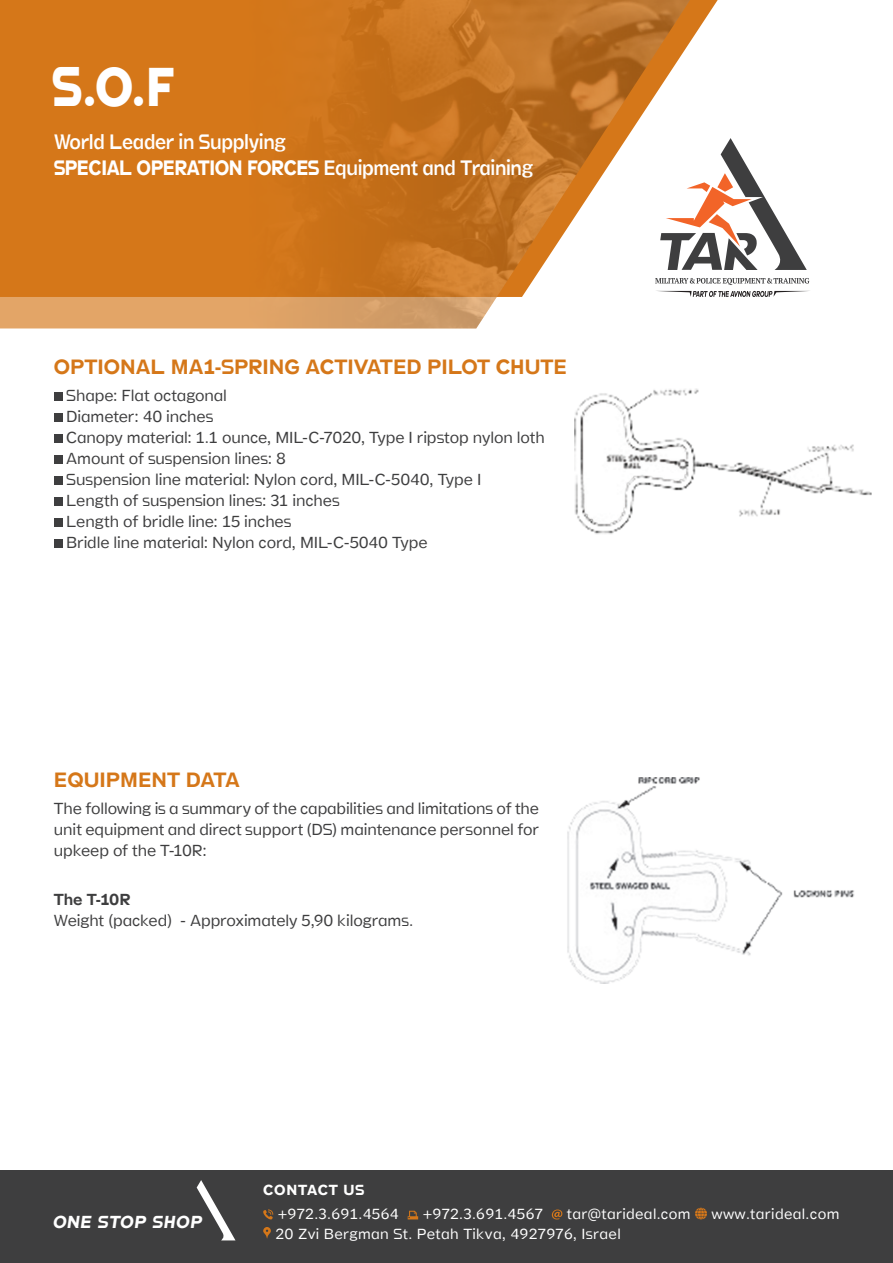
<style>
.page{position:relative;width:893px;height:1263px;background:#fff}
.page>*{position:absolute;margin:0;border:0;box-sizing:border-box;transform-origin:0 0}
.t1{font:800 55.5px "Stamen";color:#fff;scale:.9 1}
.t2{font:300 21.15px/25.5px "Stamen";letter-spacing:-.02em;color:#fff;scale:.89 1}
.t3{font:21px "Stamen";color:#d57719}
.t4{font:italic 700 17.7px "Stamen";letter-spacing:.05em;color:#fff}
.t5{font:200 16.2px/21px "Stamen";letter-spacing:-.01em;color:#3e3e3f}
.t6{font:16.2px "Stamen";letter-spacing:-.01em;color:#3e3e3f}
.t7{font:200 14.85px/19.5px "Stamen";letter-spacing:.02em;color:#fff}
.t8{font:700 14.85px "Stamen";letter-spacing:.05em;color:#fff}
.s1{font-weight:700}
</style>
<div class="page">
<div style="left:0;top:1170px;width:893px;height:93px;background:#3e3e3f"></div>
<svg style="left:263px;top:1209px;width:10px;height:10px"></svg>
<svg style="left:408px;top:1211px;width:10px;height:8px"></svg>
<svg style="left:552px;top:1209px;width:10px;height:10px"></svg>
<svg style="left:695px;top:1208px;width:12px;height:11px"></svg>
<svg style="left:263px;top:1227px;width:8px;height:12px"></svg>
<svg style="left:197px;top:1180px;width:38px;height:60px"></svg>
<svg style="left:0;top:0;width:698px;height:328px;background:#d67c22"></svg>
<img style="left:247px;top:0;width:446px;height:328px">
<svg style="left:655px;top:278px;width:154px;height:7px"></svg>
<svg style="left:660px;top:138px;width:147px;height:132px"></svg>
<svg style="left:655px;top:291px;width:153px;height:6px"></svg>
<div style="left:54px;top:393px;width:8px;height:8px;background:#3e3e3f"></div>
<div style="left:54px;top:414px;width:8px;height:8px;background:#3e3e3f"></div>
<div style="left:54px;top:435px;width:8px;height:8px;background:#3e3e3f"></div>
<div style="left:54px;top:456px;width:8px;height:8px;background:#3e3e3f"></div>
<div style="left:54px;top:477px;width:8px;height:8px;background:#3e3e3f"></div>
<div style="left:54px;top:498px;width:8px;height:8px;background:#3e3e3f"></div>
<div style="left:54px;top:519px;width:8px;height:8px;background:#3e3e3f"></div>
<div style="left:54px;top:540px;width:8px;height:8px;background:#3e3e3f"></div>
<img style="left:574px;top:388px;width:298px;height:146px">
<img style="left:567px;top:777px;width:288px;height:207px">
<h1 class="t1" style="left:53px;top:43px;width:137px">O.S F.</h1>
<h2 class="t2" style="left:54px;top:129px;width:540px">World Leader in Supplying<br><span class="s1">SPECIAL OPERATION FORCES</span> Equipment and Training</h2>
<p class="t3" style="left:54px;top:350px;width:515px">OPTIONAL MA1-SPRING ACTIVATED PILOT CHUTE</p>
<p class="t5" style="left:66px;top:385px;width:480px">Shape: Flat octagonal<br>Diameter: 40 inches<br>Canopy material: 1.1 ounce, MIL C- -7020, Type I ripstop nylon loth Amount of suspension lines 8:<br>Suspension line material: Nylon cord, MIL C- -5040, Type I<br>Length of suspension lines: 31 inches<br>Length of bridle line: 15 inches<br>Bridle line material: Nylon cord, MIL C- -5040 Type</p>
<p class="t3" style="left:54px;top:763px;width:187px">EQUIPMENT DATA</p>
<p class="t5" style="left:54px;top:798px;width:487px;text-align:justify">The following is a summary of the capabilities and limitations of the unit equipment and direct support (DS) maintenance personnel for upkeep of the T-10R:</p>
<p class="t6" style="left:54px;top:886px;width:78px">The T-10R</p>
<p class="t5" style="left:180px;top:910px;width:235px">- Approximately 5,90 kilograms.</p>
<p class="t5" style="left:54px;top:910px;width:120px">Weight (packed)</p>
<p class="t4" style="left:53px;top:1210px;width:150px">ONE STOP SHOP</p>
<p class="t8" style="left:263px;top:1178px;width:102px">CONTACT US</p>
<p class="t7" style="left:567px;top:1205px;width:125px">tar@tarideal.com</p>
<p class="t7" style="left:275px;top:1205px;width:347px">+972.3.691.4564<br>20 Zvi Bergman St. Petah Tikva, 4927976, Israel</p>
<p class="t7" style="left:423px;top:1205px;width:122px">+972.3.691.4567</p>
<p class="t7" style="left:711px;top:1205px;width:129px">www.tarideal.com</p>
</div>
